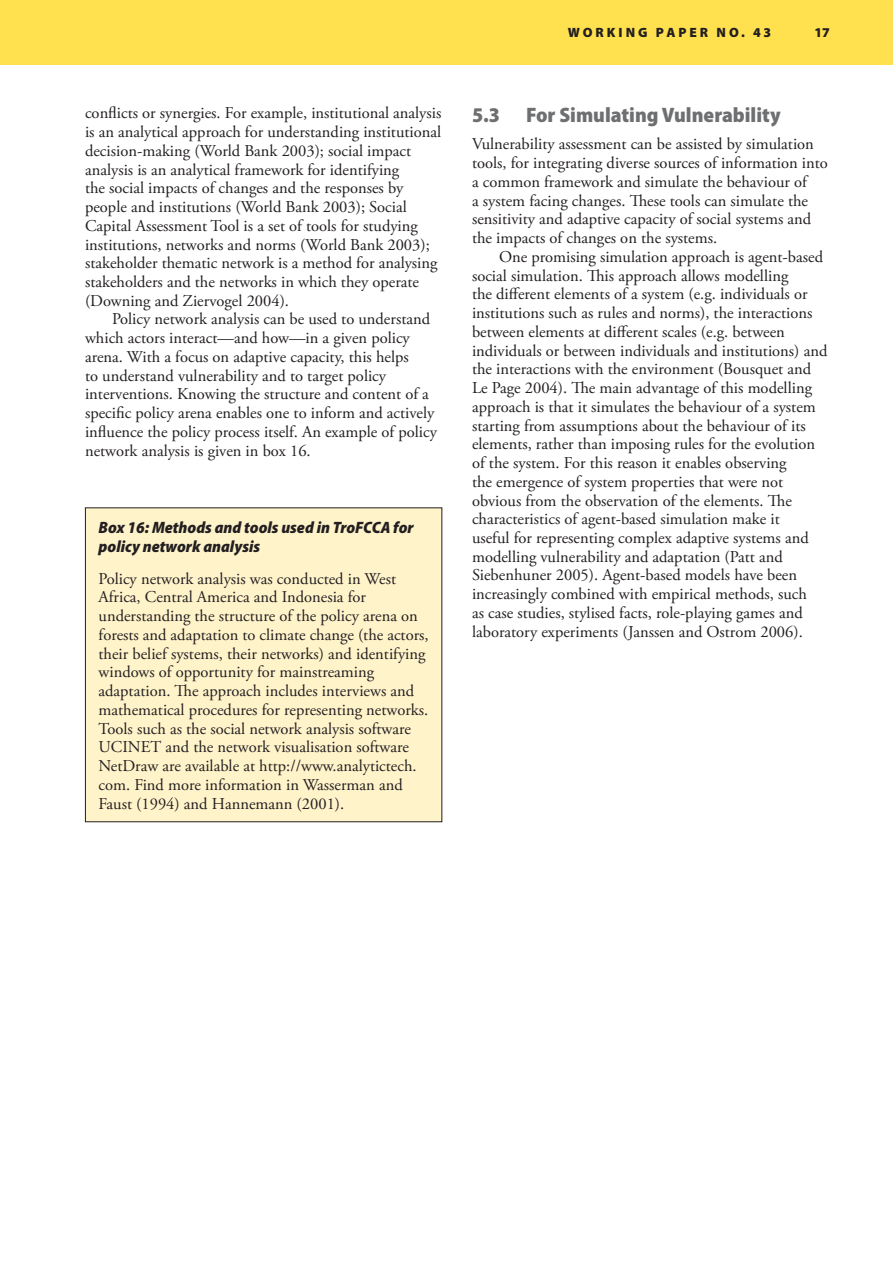
<style>
.page{position:relative;width:893px;height:1263px;background:#fff}
.page>*{position:absolute;margin:0;border:0;box-sizing:border-box;transform-origin:0 0}
.t1{font:900 semi-condensed 21px "Myriad Pro";color:#6d6f71}
.t2{font:16.5px/18.8px "Adobe Garamond Pro";color:#231f20}
.t3{font:italic 900 semi-condensed 16.5px/18.8px "Myriad Pro";color:#231f20}
.t4{font:900 13.5px "Myriad Pro";letter-spacing:.22em;color:#231f20}
</style>
<div class="page">
<div style="left:0;top:0;width:893px;height:65px;background:#ffe14f"></div>
<div style="left:85px;top:508px;width:357px;height:314px;background:#fff3ca"></div>
<div style="left:85px;top:507px;width:357px;height:315px;border:1px solid #231f20"></div>
<p class="t2" style="left:85px;top:104px;width:358px">conflicts or synergies. For example, institutional analysis is an analytical approach for understanding institutional decision-making (World Bank 2003); social impact analysis is an analytical framework for identifying<br>the social impacts of changes and the responses by people and institutions (World Bank 2003); Social Capital Assessment Tool is a set of tools for studying institutions, networks and norms (World Bank 2003); stakeholder thematic network is a method for analysing stakeholders and the networks in which they operate (Downing and Ziervogel 2004).</p>
<p class="t2" style="left:85px;top:310px;width:353px;text-indent:27px">Policy network analysis can be used to understand which actors interact—and how—in a given policy arena. With a focus on adaptive capacity, this helps<br>to understand vulnerability and to target policy interventions. Knowing the structure and content of a specific policy arena enables one to inform and actively influence the policy process itself. An example of policy network analysis is given in box 16.</p>
<p class="t3" style="left:99px;top:518px;width:317px">Box 16: Methods and tools used in TroFCCA for policy network analysis</p>
<p class="t2" style="left:99px;top:570px;width:332px">Policy network analysis was conducted in West Africa, Central America and Indonesia for understanding the structure of the policy arena on forests and adaptation to climate change (the actors, their belief systems, their networks) and identifying windows of opportunity for mainstreaming adaptation. The approach includes interviews and mathematical procedures for representing networks.<br>Tools such as the social network analysis software UCINET and the network visualisation software NetDraw are available at http://www.analytictech. com. Find more information in Wasserman and Faust (1994) and Hannemann (2001).</p>
<p class="t4" style="left:568px;top:24px;width:99px">WORKING PAP</p>
<p class="t4" style="left:689px;top:24px;width:83px">ER N O. 43</p>
<p class="t4" style="left:814px;top:24px;width:17px">17</p>
<p class="t1" style="left:472px;top:101px;width:310px">5.3 For Simulating Vulnerability</p>
<p class="t2" style="left:472px;top:135px;width:357px">Vulnerability assessment can be assisted by simulation tools, for integrating diverse sources of information into a common framework and simulate the behaviour of<br>a system facing changes. These tools can simulate the sensitivity and adaptive capacity of social systems and the impacts of changes on the systems.</p>
<p class="t2" style="left:472px;top:248px;width:357px;text-indent:27px">One promising simulation approach is agent-based social simulation. This approach allows modelling<br>the different elements of a system (e.g. individuals or institutions such as rules and norms), the interactions between elements at different scales (e.g. between individuals or between individuals and institutions) and the interactions with the environment (Bousquet and Le Page 2004). The main advantage of this modelling approach is that it simulates the behaviour of a system starting from assumptions about the behaviour of its elements, rather than imposing rules for the evolution of the system. For this reason it enables observing<br>the emergence of system properties that were not obvious from the observation of the elements. The characteristics of agent-based simulation make it<br>useful for representing complex adaptive systems and modelling vulnerability and adaptation (Patt and Siebenhuner 2005). Agent-based models have been increasingly combined with empirical methods, such<br>as case studies, stylised facts, role-playing games and laboratory experiments (Janssen and Ostrom 2006).</p>
</div>
